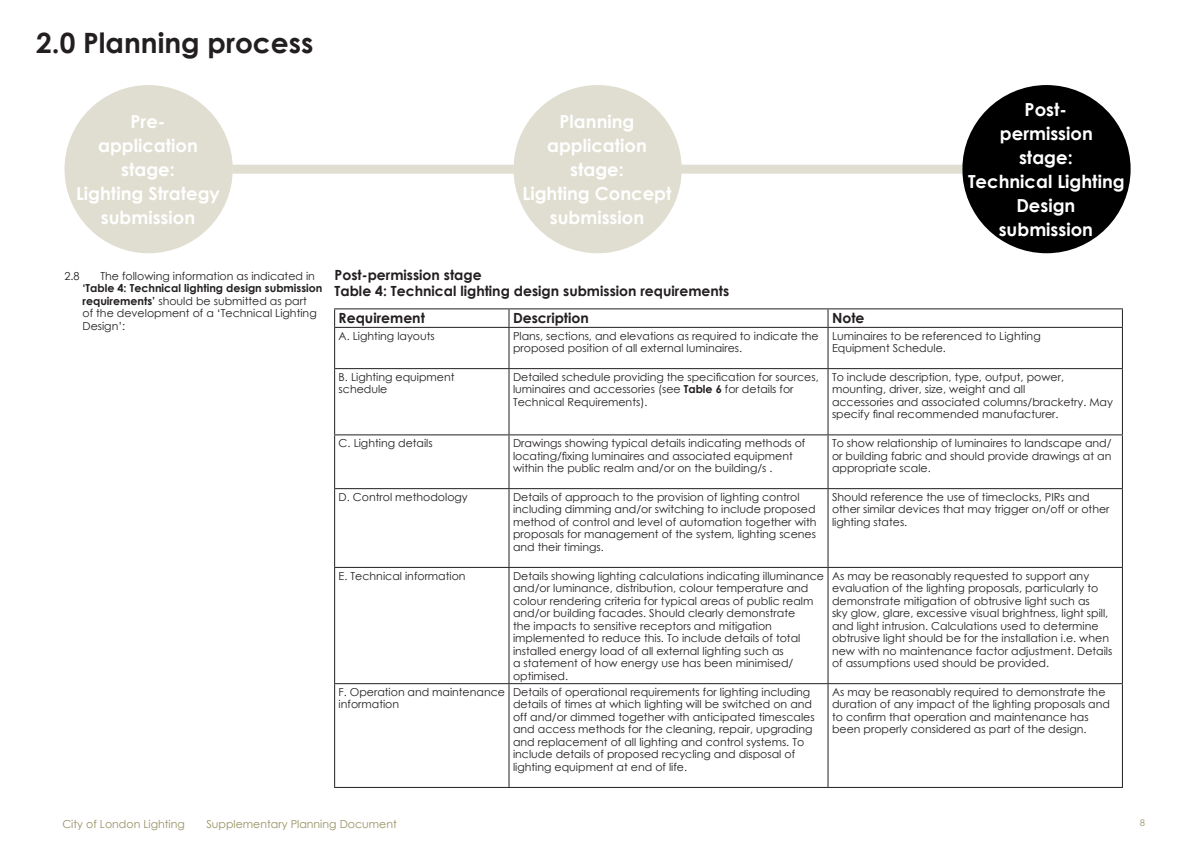
<style>
.page{position:relative;width:1191px;height:842px;background:#fff}
.page>*{position:absolute;margin:0;border:0;box-sizing:border-box;transform-origin:0 0}
.t1{font:700 28px "Century Gothic";color:#231f20}
.t2{font:700 18px/24px "Century Gothic";color:#fff;text-align:center}
.t3{font:700 14px "Century Gothic";color:#231f20}
.t4{font:11px/12.5px "Century Gothic";color:#231f20}
.t5{font:11px "Century Gothic";color:#969162}
.t6{font:10px "Acumin Variable Concept";color:#969162}
.s1{font-weight:700}
</style>
<div class="page">
<hr style="left:334px;top:308px;width:175px;height:1px;background:#231f20">
<svg style="left:334px;top:309px;width:1px;height:18px"></svg>
<hr style="left:509px;top:308px;width:319px;height:1px;background:#231f20">
<svg style="left:508px;top:309px;width:1px;height:18px"></svg>
<hr style="left:828px;top:308px;width:295px;height:1px;background:#231f20">
<svg style="left:827px;top:309px;width:1px;height:18px"></svg>
<svg style="left:1122px;top:309px;width:1px;height:18px"></svg>
<hr style="left:334px;top:327px;width:175px;height:1px;background:#231f20">
<hr style="left:334px;top:328px;width:1px;height:40px;background:#231f20">
<hr style="left:509px;top:327px;width:319px;height:1px;background:#231f20">
<hr style="left:508px;top:328px;width:1px;height:40px;background:#231f20">
<hr style="left:828px;top:327px;width:295px;height:1px;background:#231f20">
<hr style="left:827px;top:328px;width:1px;height:40px;background:#231f20">
<hr style="left:1122px;top:328px;width:1px;height:40px;background:#231f20">
<hr style="left:334px;top:368px;width:175px;height:1px;background:#231f20">
<hr style="left:334px;top:369px;width:1px;height:65px;background:#231f20">
<hr style="left:509px;top:368px;width:319px;height:1px;background:#231f20">
<hr style="left:508px;top:369px;width:1px;height:65px;background:#231f20">
<hr style="left:828px;top:368px;width:295px;height:1px;background:#231f20">
<hr style="left:827px;top:369px;width:1px;height:65px;background:#231f20">
<hr style="left:1122px;top:369px;width:1px;height:65px;background:#231f20">
<hr style="left:334px;top:434px;width:175px;height:1px;background:#231f20">
<hr style="left:334px;top:435px;width:1px;height:53px;background:#231f20">
<hr style="left:509px;top:434px;width:319px;height:1px;background:#231f20">
<hr style="left:508px;top:435px;width:1px;height:53px;background:#231f20">
<hr style="left:828px;top:434px;width:295px;height:1px;background:#231f20">
<hr style="left:827px;top:435px;width:1px;height:53px;background:#231f20">
<hr style="left:1122px;top:435px;width:1px;height:53px;background:#231f20">
<hr style="left:334px;top:488px;width:175px;height:1px;background:#231f20">
<hr style="left:334px;top:489px;width:1px;height:78px;background:#231f20">
<hr style="left:509px;top:488px;width:319px;height:1px;background:#231f20">
<hr style="left:508px;top:489px;width:1px;height:78px;background:#231f20">
<hr style="left:828px;top:488px;width:295px;height:1px;background:#231f20">
<hr style="left:827px;top:489px;width:1px;height:78px;background:#231f20">
<hr style="left:1122px;top:489px;width:1px;height:78px;background:#231f20">
<hr style="left:334px;top:567px;width:175px;height:1px;background:#231f20">
<hr style="left:334px;top:568px;width:1px;height:115px;background:#231f20">
<hr style="left:509px;top:567px;width:319px;height:1px;background:#231f20">
<hr style="left:508px;top:568px;width:1px;height:115px;background:#231f20">
<hr style="left:828px;top:567px;width:295px;height:1px;background:#231f20">
<hr style="left:827px;top:568px;width:1px;height:115px;background:#231f20">
<hr style="left:1122px;top:568px;width:1px;height:115px;background:#231f20">
<hr style="left:334px;top:683px;width:175px;height:1px;background:#231f20">
<hr style="left:334px;top:684px;width:1px;height:103px;background:#231f20">
<hr style="left:509px;top:683px;width:319px;height:1px;background:#231f20">
<hr style="left:508px;top:684px;width:1px;height:103px;background:#231f20">
<hr style="left:828px;top:683px;width:295px;height:1px;background:#231f20">
<hr style="left:827px;top:684px;width:1px;height:103px;background:#231f20">
<hr style="left:1122px;top:684px;width:1px;height:103px;background:#231f20">
<hr style="left:334px;top:787px;width:175px;height:1px;background:#231f20">
<hr style="left:509px;top:787px;width:319px;height:1px;background:#231f20">
<hr style="left:828px;top:787px;width:295px;height:1px;background:#231f20">
<div style="left:64px;top:85px;width:169px;height:168px;background:#dfded0;border-radius:50%"></div>
<div style="left:513px;top:85px;width:168px;height:168px;background:#dfded0;border-radius:50%"></div>
<div style="left:962px;top:85px;width:168px;height:168px;background:#000;border-radius:50%"></div>
<div style="left:233px;top:165px;width:280px;height:9px;background:#dfded0"></div>
<div style="left:681px;top:165px;width:281px;height:9px;background:#dfded0"></div>
<p class="t1" style="left:36px;top:22px;width:279px">2.0 Planning process</p>
<h2 class="t2" style="left:76px;top:109px;width:145px">Pre-<br>application stage:<br>Lighting Strategy submission</h2>
<h2 class="t2" style="left:522px;top:109px;width:151px">Planning application stage:<br>Lighting Concept submission</h2>
<p class="t2" style="left:1000px;top:97px;width:94px">Post&shy;permission stage:</p>
<p class="t2" style="left:968px;top:169px;width:158px">Technical Lighting<br>Design</p>
<p class="t2" style="left:998px;top:217px;width:96px">submission</p>
<p class="t4" style="left:64px;top:269px;width:17px">2.8</p>
<p class="t4" style="left:82px;top:269px;width:241px;text-indent:18px">The following information as indicated in <span class="s1">‘Table 4: Technical lighting design submission requirements’</span> should be submitted as part<br>of the development of a ‘Technical Lighting Design’:</p>
<p class="t3" style="left:334px;top:265px;width:149px">Post-permission stage</p>
<p class="t3" style="left:334px;top:281px;width:396px">Table 4: Technical lighting design submission requirements</p>
<p class="t3" style="left:339px;top:308px;width:88px">Requirement</p>
<p class="t3" style="left:513px;top:308px;width:77px">Description</p>
<p class="t3" style="left:832px;top:308px;width:34px">Note</p>
<p class="t4" style="left:339px;top:329px;width:98px">A. Lighting layouts</p>
<p class="t4" style="left:513px;top:329px;width:307px">Plans, sections, and elevations as required to indicate the proposed position of all external luminaires.</p>
<p class="t4" style="left:832px;top:329px;width:210px">Luminaires to be referenced to Lighting</p>
<p class="t4" style="left:832px;top:342px;width:115px">Equipment Schedule.</p>
<p class="t4" style="left:339px;top:370px;width:117px">B. Lighting equipment schedule</p>
<p class="t4" style="left:513px;top:370px;width:307px">Detailed schedule providing the specification for sources, luminaires and accessories (see <span class="s1">Table 6</span> for details for<br>Technical Requirements).</p>
<p class="t4" style="left:832px;top:370px;width:233px">To include description, type, output, power, mounting, driver, size, weight and all</p>
<p class="t4" style="left:832px;top:395px;width:282px">accessories and associated columns/bracketry. May specify final recommended manufacturer.</p>
<p class="t4" style="left:339px;top:437px;width:96px">C. Lighting details</p>
<p class="t4" style="left:513px;top:437px;width:294px">Drawings showing typical details indicating methods of locating/fixing luminaires and associated equipment within the public realm and/or on the building/s .</p>
<p class="t4" style="left:832px;top:437px;width:281px;text-align:justify">To show relationship of luminaires to landscape and/ or building fabric and should provide drawings at an appropriate scale.</p>
<p class="t4" style="left:339px;top:490px;width:131px">D. Control methodology</p>
<p class="t4" style="left:513px;top:490px;width:305px">Details of approach to the provision of lighting control including dimming and/or switching to include proposed method of control and level of automation together with proposals for management of the system, lighting scenes and their timings.</p>
<p class="t4" style="left:832px;top:490px;width:279px">Should reference the use of timeclocks, PIRs and other similar devices that may trigger on/off or other lighting states.</p>
<p class="t4" style="left:339px;top:569px;width:128px">E. Technical information</p>
<p class="t4" style="left:513px;top:569px;width:312px">Details showing lighting calculations indicating illuminance and/or luminance, distribution, colour temperature and colour rendering criteria for typical areas of public realm and/or building facades. Should clearly demonstrate<br>the impacts to sensitive receptors and mitigation implemented to reduce this. To include details of total installed energy load of all external lighting such as<br>a statement of how energy use has been minimised/ optimised.</p>
<p class="t4" style="left:832px;top:569px;width:282px">As may be reasonably requested to support any evaluation of the lighting proposals, particularly to demonstrate mitigation of obtrusive light such as<br>sky glow, glare, excessive visual brightness, light spill, and light intrusion. Calculations used to determine obtrusive light should be for the installation i.e. when new with no maintenance factor adjustment. Details of assumptions used should be provided.</p>
<p class="t4" style="left:339px;top:685px;width:168px">F. Operation and maintenance information</p>
<p class="t4" style="left:513px;top:685px;width:303px">Details of operational requirements for lighting including details of times at which lighting will be switched on and off and/or dimmed together with anticipated timescales and access methods for the cleaning, repair, upgrading and replacement of all lighting and control systems. To include details of proposed recycling and disposal of lighting equipment at end of life.</p>
<p class="t4" style="left:832px;top:685px;width:279px">As may be reasonably required to demonstrate the duration of any impact of the lighting proposals and to confirm that operation and maintenance has been properly considered as part of the design.</p>
<p class="t5" style="left:62px;top:816px;width:124px">City of London Lighting</p>
<p class="t5" style="left:206px;top:816px;width:192px">Supplementary Planning Document</p>
<p class="t6" style="left:1139px;top:815px;width:7px">8</p>
</div>
